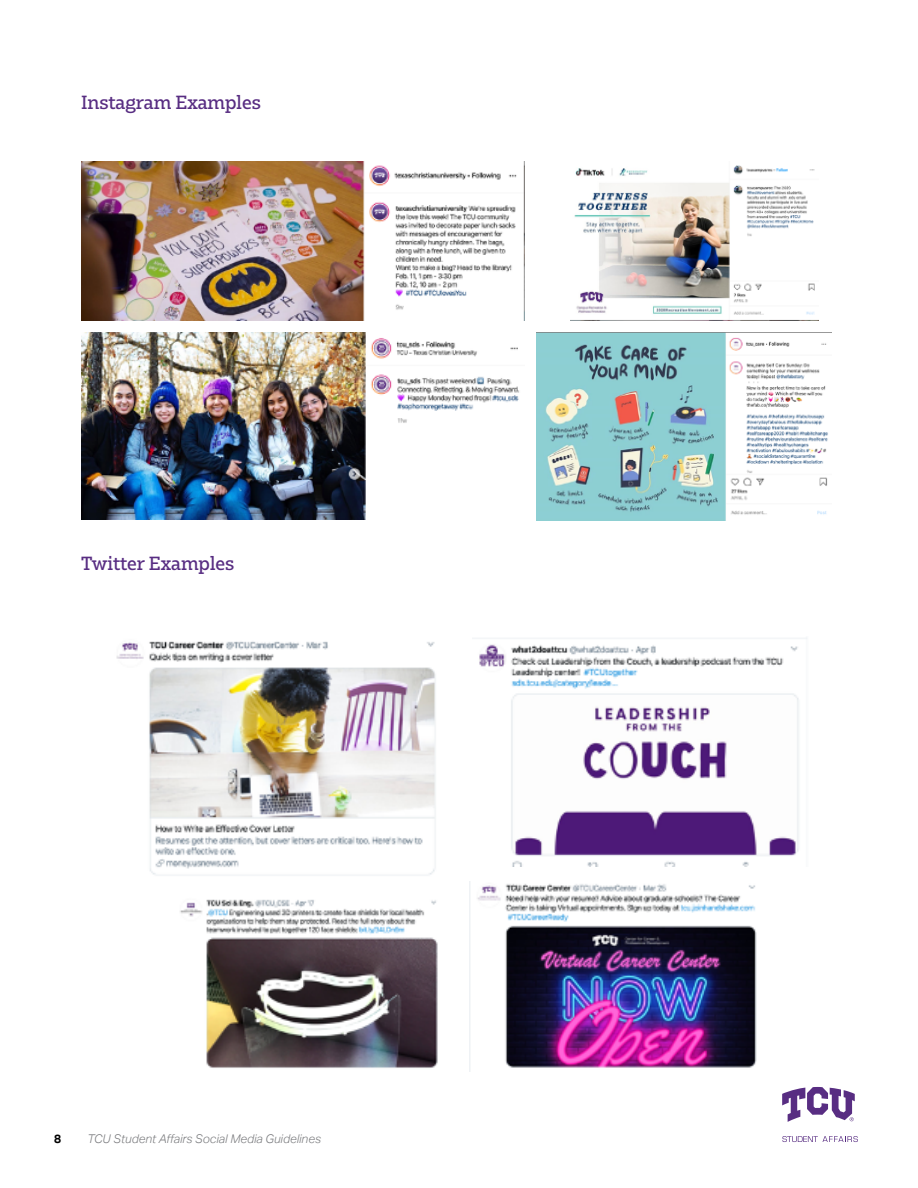
<style>
.page{position:relative;width:918px;height:1188px;background:#fff}
.page>*{position:absolute;margin:0;border:0;box-sizing:border-box;transform-origin:0 0}
.t1{font:500 18px "Bw Glenn Slab";color:#582d82}
.t2{font:italic 300 12px "Aktiv Grotesk";color:#77787b}
.t3{font:700 12px "Aktiv Grotesk";color:#000}
</style>
<div class="page">
<svg style="left:782px;top:1136px;width:76px;height:6px"></svg>
<svg style="left:782px;top:1087px;width:73px;height:35px"></svg>
<img style="left:81px;top:161px;width:444px;height:160px">
<img style="left:81px;top:333px;width:438px;height:187px">
<img style="left:537px;top:333px;width:291px;height:188px">
<img style="left:570px;top:165px;width:248px;height:156px">
<img style="left:116px;top:641px;width:320px;height:235px">
<img style="left:472px;top:637px;width:335px;height:229px">
<img style="left:180px;top:899px;width:258px;height:169px">
<img style="left:477px;top:884px;width:280px;height:184px">
<h1 class="t1" style="left:81px;top:90px;width:181px">Instagram Examples</h1>
<h1 class="t1" style="left:81px;top:552px;width:155px">Twitter Examples</h1>
<p class="t3" style="left:54px;top:1131px;width:9px">8</p>
<p class="t2" style="left:87px;top:1131px;width:235px">TCU Student Affairs Social Media Guidelines</p>
</div>
